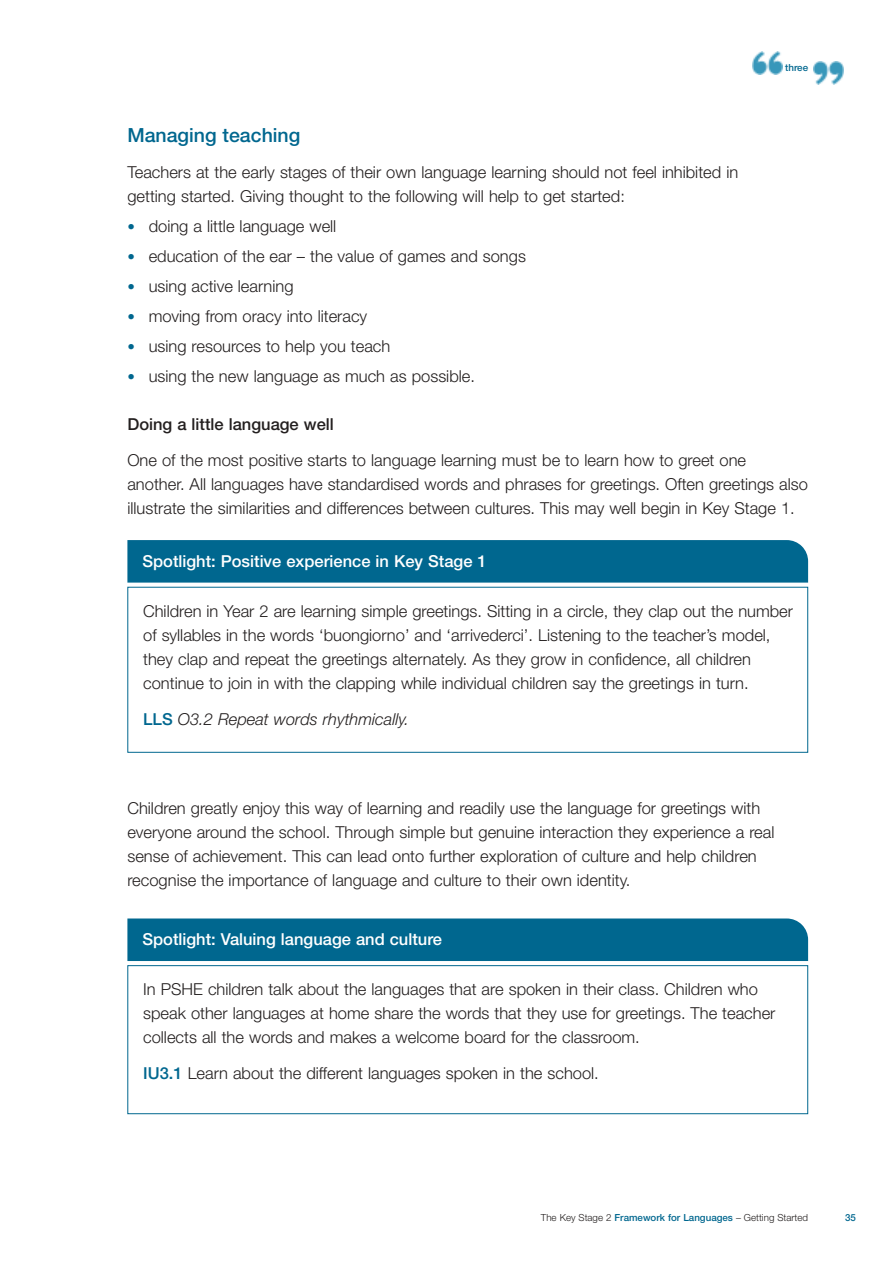
<style>
.page{position:relative;width:893px;height:1263px;background:#fff}
.page>*{position:absolute;margin:0;border:0;box-sizing:border-box;transform-origin:0 0}
.t1{font:500 19.5px "Helvetica Neue";color:#00678f}
.t2{font:300 16.5px/24px "Helvetica Neue";color:#231f1f}
.t3{font:500 16.5px "Helvetica Neue";color:#fff}
.t4{font:italic 300 16.5px "Helvetica Neue";color:#231f1f}
.t5{font:500 16.5px "Helvetica Neue";color:#231f1f}
.t6{font:300 9.75px "Helvetica Neue";color:#231f1f}
.t7{font:500 9.75px "Helvetica Neue";color:#00678f}
.s1{font-size:15px;color:#00678f}
.s2{font-weight:500;font-style:normal;color:#00678f}
.s3{font-weight:500;color:#00678f}
</style>
<div class="page">
<img style="left:752px;top:51px;width:30px;height:24px">
<img style="left:813px;top:61px;width:30px;height:24px">
<div style="left:127px;top:587px;width:681px;height:166px;border:1px solid #00678f"></div>
<div style="left:127px;top:540px;width:681px;height:43px;background:#00678f"></div>
<div style="left:127px;top:965px;width:681px;height:149px;border:1px solid #00678f"></div>
<div style="left:127px;top:919px;width:681px;height:42px;background:#00678f"></div>
<p class="t7" style="left:785px;top:64px;width:24px">three</p>
<p class="t1" style="left:127px;top:128px;width:174px">Managing teaching</p>
<p class="t2" style="left:127px;top:161px;width:612px">Teachers at the early stages of their own language learning should not feel inhibited in getting started. Giving thought to the following will help to get started:</p>
<p class="t2" style="left:127px;top:215px;width:210px"><span class="s1">•</span> doing a little language well</p>
<p class="t2" style="left:127px;top:245px;width:400px"><span class="s1">•</span> education of the ear – the value of games and songs</p>
<p class="t2" style="left:127px;top:275px;width:168px"><span class="s1">•</span> using active learning</p>
<p class="t2" style="left:127px;top:305px;width:241px"><span class="s1">•</span> moving from oracy into literacy</p>
<p class="t2" style="left:127px;top:335px;width:264px"><span class="s1">•</span> using resources to help you teach</p>
<p class="t2" style="left:127px;top:365px;width:349px"><span class="s1">•</span> using the new language as much as possible.</p>
<p class="t5" style="left:127px;top:418px;width:208px">Doing a little language well</p>
<p class="t2" style="left:127px;top:449px;width:682px">One of the most positive starts to language learning must be to learn how to greet one<br>another. All languages have standardised words and phrases for greetings. Often greetings also illustrate the similarities and differences between cultures. This may well begin in Key Stage 1.</p>
<p class="t3" style="left:142px;top:555px;width:346px">Spotlight: Positive experience in Key Stage 1</p>
<p class="t2" style="left:143px;top:601px;width:651px">Children in Year 2 are learning simple greetings. Sitting in a circle, they clap out the number of syllables in the words ‘buongiorno’ and ‘arrivederci’. Listening to the teacher’s model, they clap and repeat the greetings alternately. As they grow in confidence, all children continue to join in with the clapping while individual children say the greetings in turn.</p>
<p class="t4" style="left:143px;top:713px;width:267px"><span class="s2">LLS</span> O3.2 Repeat words rhythmically.</p>
<p class="t2" style="left:127px;top:797px;width:648px">Children greatly enjoy this way of learning and readily use the language for greetings with everyone around the school. Through simple but genuine interaction they experience a real sense of achievement. This can lead onto further exploration of culture and help children recognise the importance of language and culture to their own identity.</p>
<p class="t3" style="left:142px;top:934px;width:301px">Spotlight: Valuing language and culture</p>
<p class="t2" style="left:143px;top:979px;width:633px">In PSHE children talk about the languages that are spoken in their class. Children who speak other languages at home share the words that they use for greetings. The teacher collects all the words and makes a welcome board for the classroom.</p>
<p class="t2" style="left:143px;top:1063px;width:457px"><span class="s3">IU3.1</span> Learn about the different languages spoken in the school.</p>
<p class="t6" style="left:541px;top:1214px;width:268px">The Key Stage 2 <span class="s3">Framework for Languages</span> – Getting Started</p>
<p class="t7" style="left:845px;top:1214px;width:12px">35</p>
</div>
